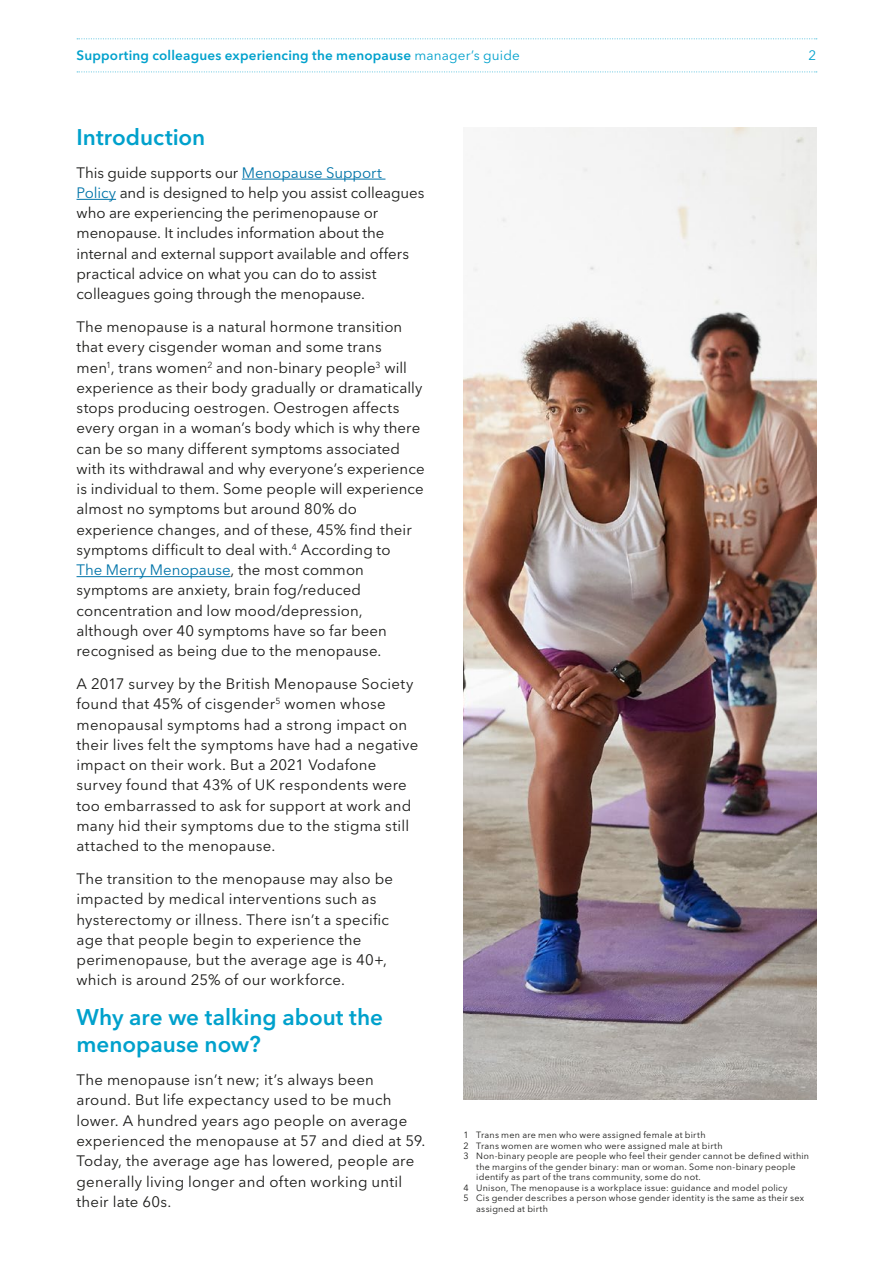
<style>
.page{position:relative;width:893px;height:1263px;background:#fff}
.page>*{position:absolute;margin:0;border:0;box-sizing:border-box;transform-origin:0 0}
.Stu_BODY{font:600 22.5px/27px "Avenir Next LT Pro";color:#00a1cc}
.Stu_BODY-2{font:15px/20.2px "Avenir Next LT Pro";letter-spacing:.01em;color:#1a1a18}
.t1{font:600 13.5px "Avenir Next LT Pro";letter-spacing:.015em;color:#00a1cc}
.t2{font:13.5px "Avenir Next LT Pro";color:#00a1cc}
.Stu_BODY-3{font:9px/10.5px "Avenir Next LT Pro";letter-spacing:.025em;color:#1a1a18}
.s1{font-weight:400}
.s2{color:#0074a9}
</style>
<div class="page">
<hr style="left:242px;top:179px;width:143px;height:1px;background:#0074a9">
<hr style="left:77px;top:199px;width:39px;height:1px;background:#0074a9">
<hr style="left:77px;top:576px;width:153px;height:1px;background:#0074a9">
<img style="left:463px;top:128px;width:353px;height:972px">
<svg style="left:77px;top:38px;width:740px;height:1px"></svg>
<svg style="left:77px;top:71px;width:740px;height:1px"></svg>
<p class="t1" style="left:77px;top:48px;width:445px">Supporting colleagues experiencing the menopause <span class="s1">manager’s guide</span></p>
<p class="t2" style="left:809px;top:48px;width:9px">2</p>
<p class="Stu_BODY" style="left:77px;top:123px;width:130px">Introduction</p>
<p class="Stu_BODY-2" style="left:77px;top:162px;width:349px">This guide supports our <span class="s2">Menopause Support Policy</span> and is designed to help you assist colleagues who are experiencing the perimenopause or menopause. It includes information about the internal and external support available and offers practical advice on what you can do to assist colleagues going through the menopause.</p>
<p class="Stu_BODY-2" style="left:77px;top:317px;width:350px">The menopause is a natural hormone transition that every cisgender woman and some trans<br>men<sup>1</sup>, trans women<sup>2</sup> and non-binary people<sup>3</sup> will experience as their body gradually or dramatically stops producing oestrogen. Oestrogen affects every organ in a woman’s body which is why there can be so many different symptoms associated with its withdrawal and why everyone’s experience is individual to them. Some people will experience almost no symptoms but around 80% do experience changes, and of these, 45% find their symptoms difficult to deal with.<sup>4</sup> According to<br><span class="s2">The Merry Menopause</span>, the most common symptoms are anxiety, brain fog/reduced concentration and low mood/depression, although over 40 symptoms have so far been recognised as being due to the menopause.</p>
<p class="Stu_BODY-2" style="left:77px;top:674px;width:343px">A 2017 survey by the British Menopause Society found that 45% of cisgender<sup>5</sup> women whose menopausal symptoms had a strong impact on their lives felt the symptoms have had a negative impact on their work. But a 2021 Vodafone survey found that 43% of UK respondents were too embarrassed to ask for support at work and many hid their symptoms due to the stigma still attached to the menopause.</p>
<p class="Stu_BODY-2" style="left:77px;top:869px;width:318px">The transition to the menopause may also be impacted by medical interventions such as hysterectomy or illness. There isn’t a specific age that people begin to experience the perimenopause, but the average age is 40+, which is around 25% of our workforce.</p>
<p class="Stu_BODY" style="left:77px;top:1004px;width:308px">Why are we talking about the menopause now?</p>
<p class="Stu_BODY-2" style="left:77px;top:1070px;width:350px">The menopause isn’t new; it’s always been around. But life expectancy used to be much lower. A hundred years ago people on average experienced the menopause at 57 and died at 59.<br>Today, the average age has lowered, people are generally living longer and often working until their late 60s.</p>
<p class="Stu_BODY-3" style="left:463px;top:1130px;width:244px">1 Trans men are men who were assigned female at birth</p>
<p class="Stu_BODY-3" style="left:463px;top:1140px;width:261px">2 Trans women are women who were assigned male at birth</p>
<p class="Stu_BODY-3" style="left:476px;top:1151px;width:334px;text-indent:-13px">3 Non-binary people are people who feel their gender cannot be defined within the margins of the gender binary: man or woman. Some non-binary people identify as part of the trans community, some do not.</p>
<p class="Stu_BODY-3" style="left:463px;top:1182px;width:326px">4 Unison, The menopause is a workplace issue: guidance and model policy</p>
<p class="Stu_BODY-3" style="left:476px;top:1193px;width:329px;text-indent:-13px">5 Cis gender describes a person whose gender identity is the same as their sex assigned at birth</p>
</div>
